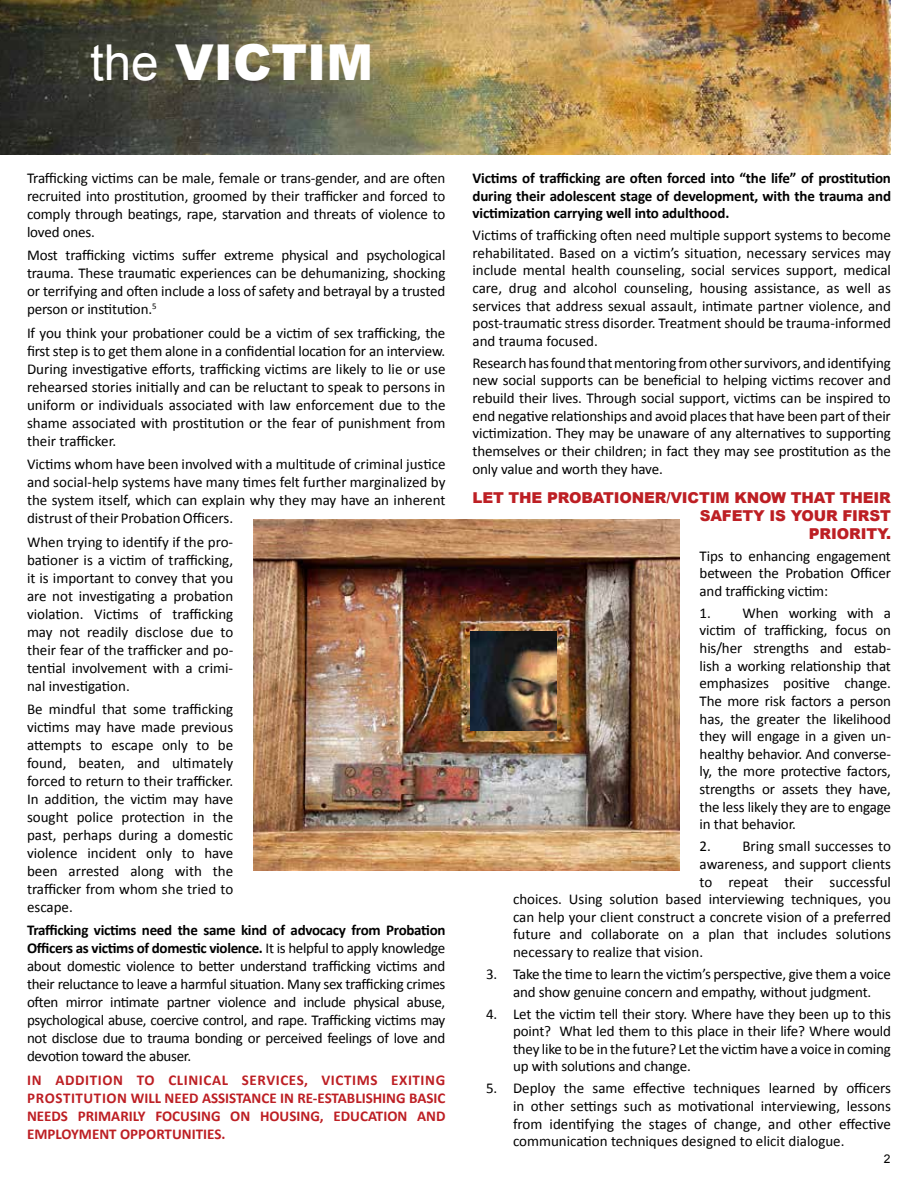
<style>
.page{position:relative;width:918px;height:1188px;background:#fff}
.page>*{position:absolute;margin:0;border:0;box-sizing:border-box;transform-origin:0 0}
.t1{font:900 49.5px "Arial";color:#fff}
.t2{font:15px/18px "Calibri";letter-spacing:-.01em;color:#000;text-align:justify}
.t3{font:700 15px/18px "Calibri";color:#bd1f24;text-align:justify}
.t4{font:700 15px/17.7px "Calibri";letter-spacing:-.01em;color:#000;text-align:justify}
.t5{font:900 15px/17.7px "Arial";letter-spacing:-.01em;color:#bd1f24;text-align:right}
.t6{font:12px "Arial";color:#000}
.s1{font-weight:400}
.s2{font-weight:700}
</style>
<div class="page">
<img style="left:0;top:0;width:891px;height:154px">
<img style="left:254px;top:519px;width:425px;height:351px">
<img style="left:471px;top:632px;width:85px;height:99px">
<h1 class="t1" style="left:90px;top:26px;width:285px"><span class="s1">the</span> VICTIM</h1>
<p class="t2" style="left:27px;top:169px;width:420px">Trafficking victims can be male, female or trans-gender, and are often recruited into prostitution, groomed by their trafficker and forced to comply through beatings, rape, starvation and threats of violence to loved ones.</p>
<p class="t2" style="left:27px;top:246px;width:420px">Most trafficking victims suffer extreme physical and psychological trauma. These traumatic experiences can be dehumanizing, shocking or terrifying and often include a loss of safety and betrayal by a trusted person or institution.<sup>5</sup></p>
<p class="t2" style="left:27px;top:324px;width:420px">If you think your probationer could be a victim of sex trafficking, the first step is to get them alone in a confidential location for an interview.<br>During investigative efforts, trafficking victims are likely to lie or use rehearsed stories initially and can be reluctant to speak to persons in uniform or individuals associated with law enforcement due to the shame associated with prostitution or the fear of punishment from their trafficker.</p>
<p class="t2" style="left:27px;top:455px;width:420px">Victims whom have been involved with a multitude of criminal justice and social-help systems have many times felt further marginalized by the system itself, which can explain why they may have an inherent distrust of their Probation Officers.</p>
<p class="t2" style="left:27px;top:533px;width:208px">When trying to identify if the pro&shy;bationer is a victim of trafficking, it is important to convey that you are not investigating a probation violation. Victims of trafficking may not readily disclose due to their fear of the trafficker and po&shy;tential involvement with a crimi&shy;nal investigation.</p>
<p class="t2" style="left:27px;top:700px;width:208px">Be mindful that some trafficking victims may have made previous attempts to escape only to be found, beaten, and ultimately forced to return to their trafficker.<br>In addition, the victim may have sought police protection in the past, perhaps during a domestic violence incident only to have been arrested along with the trafficker from whom she tried to escape.</p>
<p class="t2" style="left:27px;top:921px;width:420px"><span class="s2">Trafficking victims need the same kind of advocacy from Probation Officers as victims of domestic violence.</span> It is helpful to apply knowledge about domestic violence to better understand trafficking victims and their reluctance to leave a harmful situation. Many sex trafficking crimes often mirror intimate partner violence and include physical abuse, psychological abuse, coercive control, and rape. Trafficking victims may not disclose due to trauma bonding or perceived feelings of love and devotion toward the abuser.</p>
<p class="t3" style="left:27px;top:1071px;width:420px">IN ADDITION TO CLINICAL SERVICES, VICTIMS EXITING PROSTITUTION WILL NEED ASSISTANCE IN RE-ESTABLISHING BASIC NEEDS PRIMARILY FOCUSING ON HOUSING, EDUCATION AND EMPLOYMENT OPPORTUNITIES.</p>
<p class="t4" style="left:473px;top:169px;width:420px">Victims of trafficking are often forced into “the life” of prostitution during their adolescent stage of development, with the trauma and victimization carrying well into adulthood.</p>
<p class="t2" style="left:473px;top:226px;width:420px">Victims of trafficking often need multiple support systems to become rehabilitated. Based on a victim’s situation, necessary services may include mental health counseling, social services support, medical care, drug and alcohol counseling, housing assistance, as well as services that address sexual assault, intimate partner violence, and post-traumatic stress disorder. Treatment should be trauma-informed and trauma focused.</p>
<p class="t2" style="left:473px;top:354px;width:420px">Research has found that mentoring from other survivors, and identifying new social supports can be beneficial to helping victims recover and rebuild their lives. Through social support, victims can be inspired to end negative relationships and avoid places that have been part of their victimization. They may be unaware of any alternatives to supporting themselves or their children; in fact they may see prostitution as the only value and worth they have.</p>
<p class="t5" style="left:473px;top:489px;width:420px">LET THE PROBATIONER/VICTIM KNOW THAT THEIR<br>SAFETY IS YOUR FIRST<br>PRIORITY.</p>
<p class="t2" style="left:700px;top:547px;width:193px;line-height:17.5px">Tips to enhancing engagement between the Probation Officer and trafficking victim:</p>
<p class="t2" style="left:700px;top:604px;width:193px;line-height:17.5px">1. When working with a victim of trafficking, focus on his/her strengths and estab&shy;lish a working relationship that emphasizes positive change.<br>The more risk factors a person has, the greater the likelihood they will engage in a given un&shy;healthy behavior. And converse&shy;ly, the more protective factors, strengths or assets they have, the less likely they are to engage in that behavior.</p>
<p class="t2" style="left:700px;top:837px;width:193px">2. Bring small successes to</p>
<p class="t2" style="left:700px;top:855px;width:193px">awareness, and support clients</p>
<p class="t2" style="left:700px;top:873px;width:193px">to repeat their successful</p>
<p class="t2" style="left:513px;top:890px;width:379px">choices. Using solution based interviewing techniques, you</p>
<p class="t2" style="left:513px;top:908px;width:379px">can help your client construct a concrete vision of a preferred</p>
<p class="t2" style="left:513px;top:925px;width:379px">future and collaborate on a plan that includes solutions</p>
<p class="t2" style="left:513px;top:943px;width:192px">necessary to realize that vision.</p>
<p class="t2" style="left:486px;top:965px;width:406px;text-align:center">3. Take the time to learn the victim’s perspective, give them a voice and show genuine concern and empathy, without judgment.</p>
<p class="t2" style="left:513px;top:1005px;width:379px;text-indent:-27px">4. Let the victim tell their story. Where have they been up to this point? What led them to this place in their life? Where would they like to be in the future? Let the victim have a voice in coming up with solutions and change.</p>
<p class="t2" style="left:513px;top:1080px;width:380px;text-indent:-27px">5. Deploy the same effective techniques learned by officers in other settings such as motivational interviewing, lessons from identifying the stages of change, and other effective communication techniques designed to elicit dialogue.</p>
<p class="t6" style="left:884px;top:1151px;width:8px">2</p>
</div>
